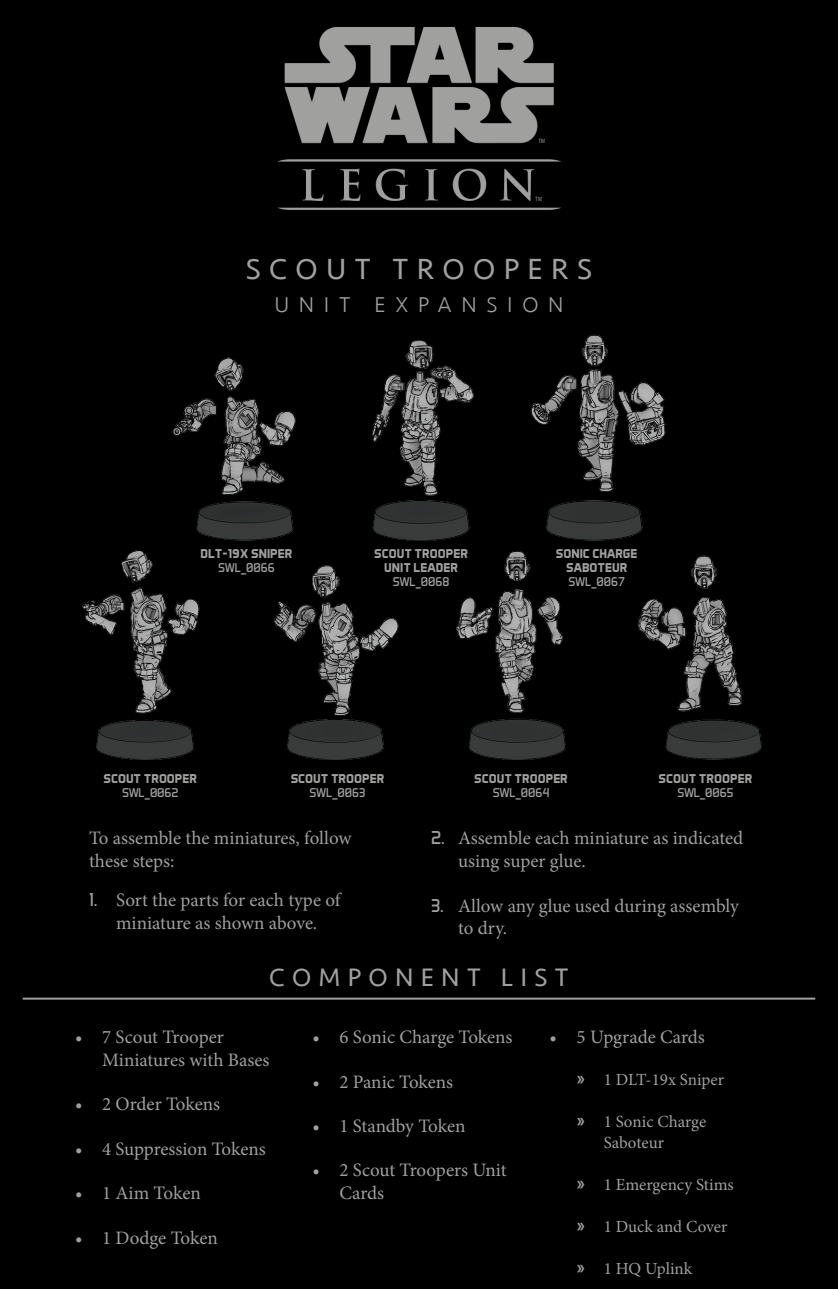
<style>
.page{position:relative;width:838px;height:1289px;background:#fff}
.page>*{position:absolute;margin:0;border:0;box-sizing:border-box;transform-origin:0 0}
.Product_Name{font:30px "Seravek";letter-spacing:.28em;color:#a0a09e}
.Contents_Header{font:26px "Seravek";letter-spacing:.28em;color:#a0a09e}
.Expansion_Subtitle{font:300 22px "Seravek";letter-spacing:.44em;color:#a0a09e}
.sidebar_body{font:19px/22.8px "Minion Pro";letter-spacing:-.005em;color:#a0a09e}
.t1{font:17px/20.4px "Minion Pro";color:#a0a09e}
.assembly_diagram_par{font:700 13px "Aero Matics";color:#a0a09e}
.assembly_diagram_par-2{font:13px "Aero Matics";color:#a0a09e}
.SW_Logo_TM{font:5.8px "Arial Narrow";color:#a0a09e}
.s1{font-family:"Aero Matics"}
.s2{font-family:"Aero Matics Display"}
</style>
<div class="page">
<div style="left:0;top:0;width:837px;height:1289px;background:#000001"></div>
<img style="left:27px;top:282px;width:784px;height:497px">
<hr style="left:23px;top:997px;width:792px;height:2px;background:#a0a09e">
<p class="SW_Logo_TM" style="left:538px;top:137px;width:8px">TM</p>
<p class="SW_Logo_TM" style="left:535px;top:195px;width:8px">TM</p>
<p class="Product_Name" style="left:246px;top:245px;width:348px">SCOUT TROOPERS</p>
<p class="Expansion_Subtitle" style="left:274px;top:291px;width:290px">UNIT EXPANSION</p>
<p class="assembly_diagram_par" style="left:200px;top:546px;width:94px">DLT-19X SNIPER</p>
<p class="assembly_diagram_par-2" style="left:218px;top:560px;width:58px">SWL_0066</p>
<p class="assembly_diagram_par" style="left:374px;top:546px;width:95px">SCOUT TROOPER</p>
<p class="assembly_diagram_par" style="left:384px;top:560px;width:75px">UNIT LEADER</p>
<p class="assembly_diagram_par-2" style="left:393px;top:574px;width:58px">SWL_0068</p>
<p class="assembly_diagram_par" style="left:556px;top:546px;width:83px">SONIC CHARGE</p>
<p class="assembly_diagram_par" style="left:566px;top:560px;width:63px">SABOTEUR</p>
<p class="assembly_diagram_par-2" style="left:568px;top:574px;width:58px">SWL_0067</p>
<p class="assembly_diagram_par" style="left:103px;top:771px;width:95px">SCOUT TROOPER</p>
<p class="assembly_diagram_par-2" style="left:122px;top:785px;width:58px">SWL_0062</p>
<p class="assembly_diagram_par" style="left:290px;top:771px;width:95px">SCOUT TROOPER</p>
<p class="assembly_diagram_par-2" style="left:309px;top:785px;width:57px">SWL_0063</p>
<p class="assembly_diagram_par" style="left:474px;top:771px;width:95px">SCOUT TROOPER</p>
<p class="assembly_diagram_par-2" style="left:492px;top:785px;width:58px">SWL_0064</p>
<p class="assembly_diagram_par" style="left:658px;top:771px;width:95px">SCOUT TROOPER</p>
<p class="assembly_diagram_par-2" style="left:677px;top:785px;width:58px">SWL_0065</p>
<p class="sidebar_body" style="left:89px;top:827px;width:264px">To assemble the miniatures, follow these steps:</p>
<p class="sidebar_body" style="left:89px;top:889px;width:253px;text-align:center"><span class="s1">1.</span> Sort the parts for each type of miniature as shown above.</p>
<p class="sidebar_body" style="left:458px;top:827px;width:287px;text-indent:-27px"><span class="s1">2.</span> Assemble each miniature as indicated using super glue.</p>
<p class="sidebar_body" style="left:458px;top:894px;width:282px;text-indent:-27px"><span class="s1">3.</span> Allow any glue used during assembly to dry.</p>
<p class="Contents_Header" style="left:269px;top:957px;width:301px">COMPONENT LIST</p>
<p class="sidebar_body" style="left:102px;top:1026px;width:169px;text-indent:-27px">• 7 Scout Trooper<br>Miniatures with Bases</p>
<p class="sidebar_body" style="left:75px;top:1093px;width:146px">• 2 Order Tokens</p>
<p class="sidebar_body" style="left:75px;top:1137px;width:192px">• 4 Suppression Tokens</p>
<p class="sidebar_body" style="left:75px;top:1182px;width:127px">• 1 Aim Token</p>
<p class="sidebar_body" style="left:75px;top:1226px;width:144px">• 1 Dodge Token</p>
<p class="sidebar_body" style="left:312px;top:1026px;width:201px">• 6 Sonic Charge Tokens</p>
<p class="sidebar_body" style="left:312px;top:1070px;width:142px">• 2 Panic Tokens</p>
<p class="sidebar_body" style="left:312px;top:1114px;width:155px">• 1 Standby Token</p>
<p class="sidebar_body" style="left:339px;top:1159px;width:169px;text-indent:-27px">• 2 Scout Troopers Unit<br>Cards</p>
<p class="sidebar_body" style="left:549px;top:1026px;width:157px">• 5 Upgrade Cards</p>
<p class="t1" style="left:576px;top:1069px;width:149px"><span class="s2">»</span> 1 DLT-19x Sniper</p>
<p class="t1" style="left:603px;top:1111px;width:104px;text-indent:-27px"><span class="s2">»</span> 1 Sonic Charge<br>Saboteur</p>
<p class="t1" style="left:576px;top:1174px;width:158px"><span class="s2">»</span> 1 Emergency Stims</p>
<p class="t1" style="left:576px;top:1216px;width:152px"><span class="s2">»</span> 1 Duck and Cover</p>
<p class="t1" style="left:576px;top:1258px;width:117px"><span class="s2">»</span> 1 HQ Uplink</p>
</div>
